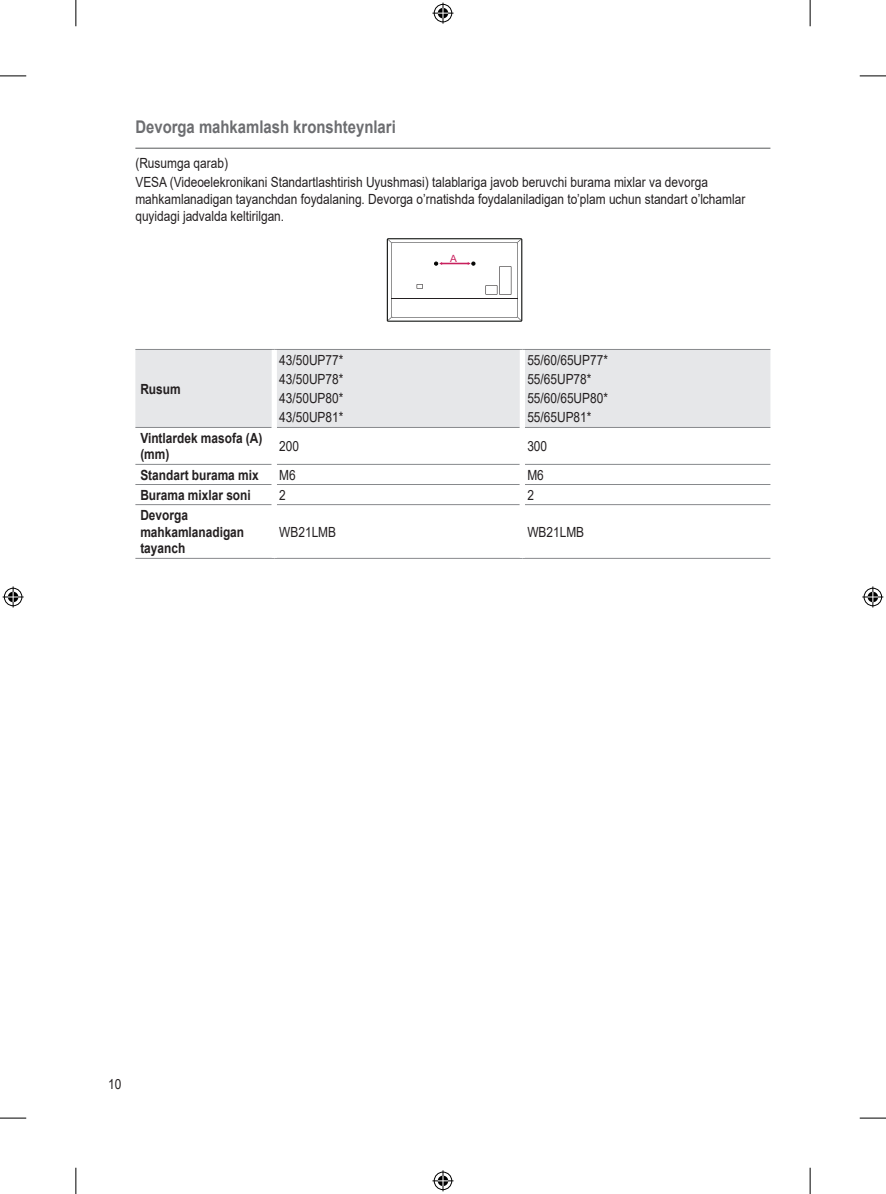
<style>
.page{position:relative;width:886px;height:1194px;background:#fff}
.page>*{position:absolute;margin:0;border:0;box-sizing:border-box;transform-origin:0 0}
.Title3{font:700 17.5px "Arial";color:#6c6d70;scale:.85 1}
.Body{font:14px/16.8px "Arial";color:#231f20;scale:.85 1}
.Body_Bold{font:700 14px/16.8px "Arial";color:#231f20;scale:.85 1}
.Body_Table{font:14px "Arial";color:#231f20;scale:.85 1}
.t1{font:9.97px "Arial";color:#c8205d}
</style>
<div class="page">
<hr style="left:135px;top:148px;width:635px;height:1px;background:#57585a">
<svg style="left:387px;top:238px;width:135px;height:84px"></svg>
<div style="left:448px;top:253px;width:11px;height:9px;background:#fff"></div>
<div style="left:135px;top:350px;width:635px;height:77px;background:#e6e7e9"></div>
<hr style="left:135px;top:349px;width:139px;height:1px;background:#87898c">
<hr style="left:274px;top:349px;width:248px;height:1px;background:#87898c">
<hr style="left:522px;top:349px;width:248px;height:1px;background:#87898c">
<hr style="left:135px;top:427px;width:137px;height:1px;background:#87898c">
<hr style="left:277px;top:427px;width:243px;height:1px;background:#87898c">
<hr style="left:525px;top:427px;width:245px;height:1px;background:#87898c">
<hr style="left:135px;top:464px;width:137px;height:1px;background:#87898c">
<hr style="left:277px;top:464px;width:243px;height:1px;background:#87898c">
<hr style="left:525px;top:464px;width:245px;height:1px;background:#87898c">
<hr style="left:135px;top:484px;width:137px;height:1px;background:#87898c">
<hr style="left:277px;top:484px;width:243px;height:1px;background:#87898c">
<hr style="left:525px;top:484px;width:245px;height:1px;background:#87898c">
<hr style="left:135px;top:504px;width:137px;height:1px;background:#87898c">
<hr style="left:277px;top:504px;width:243px;height:1px;background:#87898c">
<hr style="left:525px;top:504px;width:245px;height:1px;background:#87898c">
<hr style="left:135px;top:558px;width:139px;height:1px;background:#87898c">
<hr style="left:274px;top:558px;width:248px;height:1px;background:#87898c">
<hr style="left:522px;top:558px;width:248px;height:1px;background:#87898c">
<div style="left:272px;top:350px;width:5px;height:77px;background:#fff"></div>
<div style="left:520px;top:350px;width:5px;height:77px;background:#fff"></div>
<svg style="left:0;top:76px;width:26px;height:1px"></svg>
<svg style="left:860px;top:76px;width:26px;height:1px"></svg>
<svg style="left:0;top:1117px;width:26px;height:1px"></svg>
<svg style="left:860px;top:1117px;width:26px;height:1px"></svg>
<svg style="left:76px;top:0;width:1px;height:26px"></svg>
<svg style="left:76px;top:1167px;width:1px;height:26px"></svg>
<svg style="left:810px;top:0;width:1px;height:26px"></svg>
<svg style="left:810px;top:1167px;width:1px;height:26px"></svg>
<svg style="left:432px;top:3px;width:21px;height:21px"></svg>
<svg style="left:432px;top:1170px;width:21px;height:21px"></svg>
<svg style="left:3px;top:586px;width:21px;height:21px"></svg>
<svg style="left:862px;top:586px;width:21px;height:21px"></svg>
<p class="Title3" style="left:135px;top:115px;width:308px">Devorga mahkamlash kronshteynlari</p>
<p class="Body" style="left:135px;top:154px;width:110px">(Rusumga qarab)</p>
<p class="Body" style="left:135px;top:174px;width:719px">VESA (Videoelekronikani Standartlashtirish Uyushmasi) talablariga javob beruvchi burama mixlar va devorga mahkamlanadigan tayanchdan foydalaning. Devorga o’rnatishda foydalaniladigan to’plam uchun standart o’lchamlar quyidagi jadvalda keltirilgan.</p>
<p class="t1" style="left:450px;top:251px;width:8px">A</p>
<p class="Body_Bold" style="left:140px;top:380px;width:49px">Rusum</p>
<p class="Body" style="left:279px;top:351px;width:77px">43/50UP77*</p>
<p class="Body" style="left:279px;top:370px;width:77px">43/50UP78*</p>
<p class="Body" style="left:279px;top:390px;width:77px">43/50UP80*</p>
<p class="Body" style="left:279px;top:409px;width:77px">43/50UP81*</p>
<p class="Body" style="left:527px;top:351px;width:96px">55/60/65UP77*</p>
<p class="Body" style="left:527px;top:370px;width:77px">55/65UP78*</p>
<p class="Body" style="left:527px;top:390px;width:96px">55/60/65UP80*</p>
<p class="Body" style="left:527px;top:409px;width:77px">55/65UP81*</p>
<p class="Body_Bold" style="left:140px;top:429px;width:145px">Vintlardek masofa (A) (mm)</p>
<p class="Body" style="left:279px;top:437px;width:25px">200</p>
<p class="Body" style="left:527px;top:437px;width:25px">300</p>
<p class="Body_Bold" style="left:140px;top:466px;width:141px">Standart burama mix</p>
<p class="Body" style="left:279px;top:466px;width:21px">M6</p>
<p class="Body" style="left:527px;top:466px;width:21px">M6</p>
<p class="Body_Bold" style="left:140px;top:486px;width:131px">Burama mixlar soni</p>
<p class="Body" style="left:279px;top:486px;width:9px">2</p>
<p class="Body" style="left:527px;top:486px;width:9px">2</p>
<p class="Body_Bold" style="left:140px;top:506px;width:124px">Devorga mahkamlanadigan tayanch</p>
<p class="Body_Table" style="left:279px;top:522px;width:68px">WB21LMB</p>
<p class="Body_Table" style="left:527px;top:522px;width:68px">WB21LMB</p>
<p class="Body" style="left:108px;top:1075px;width:17px">10</p>
</div>
